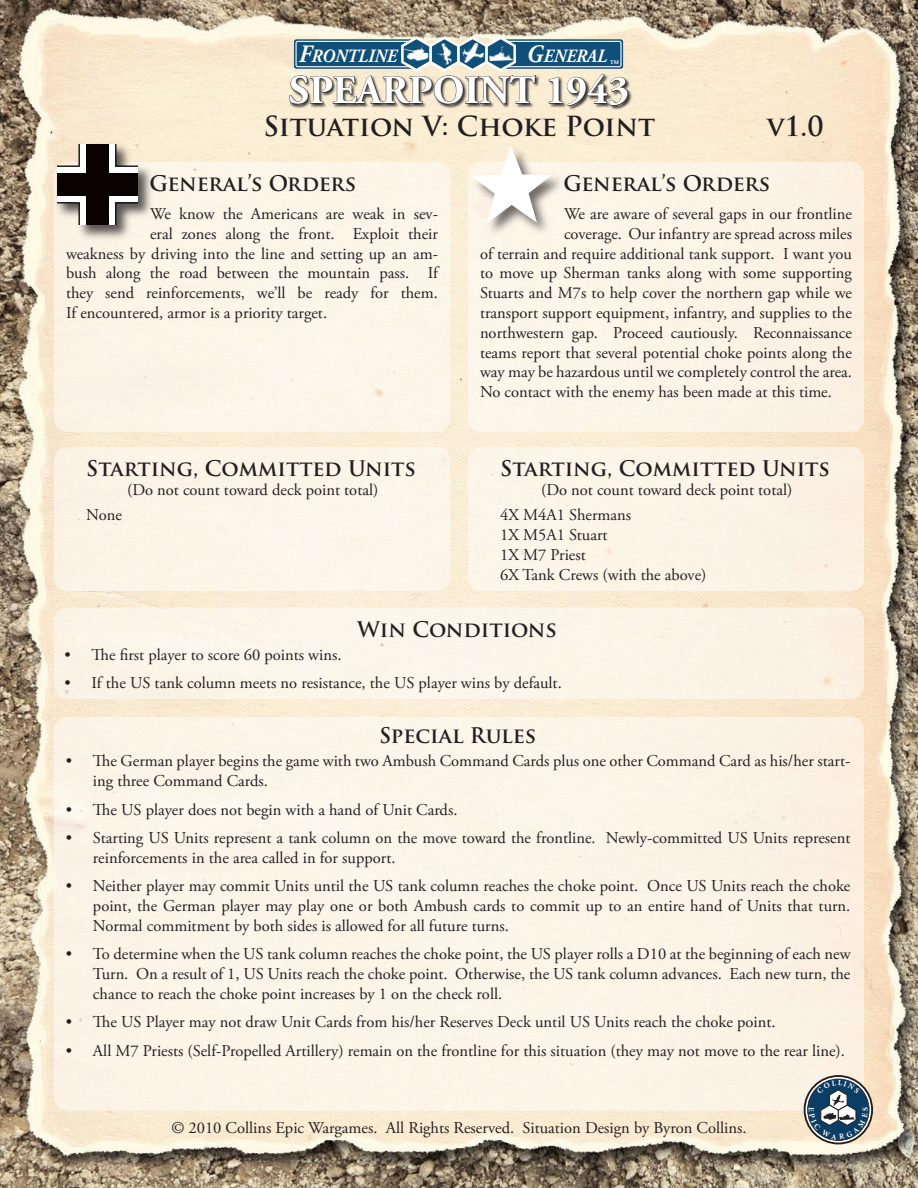
<style>
.page{position:relative;width:918px;height:1188px;background:#fff}
.page>*{position:absolute;margin:0;border:0;box-sizing:border-box;transform-origin:0 0}
.t1{font:700 40.35px "Adobe Garamond Pro";color:#fff}
.t2{font:700 27px "Trajan Pro";color:#231f20}
.t3{font:700 21px "Trajan Pro";color:#231f20}
.t4{font:italic 700 18.75px "Adobe Garamond Pro";color:#fff;scale:.91 1}
.t5{font:16.5px/28.5px "Adobe Garamond Pro";color:#231f20}
.t6{font:700 5.7px "Adobe Garamond Pro";color:#fff}
.s1{font-size:24.9px}
</style>
<div class="page">
<img style="left:0;top:0;width:918px;height:1188px">
<div style="left:289px;top:74px;width:344px;height:37px;background:#231f20;opacity:.85"></div>
<svg style="left:289px;top:36px;width:339px;height:70px;background:#859396"></svg>
<div style="left:54px;top:717px;width:810px;height:394px;background:#fbf4e7;border-radius:14px"></div>
<div style="left:54px;top:162px;width:396px;height:270px;background:#fcf5e9;border-radius:14px"></div>
<div style="left:55px;top:142px;width:99px;height:99px;background:#231f20;opacity:.75"></div>
<svg style="left:57px;top:144px;width:81px;height:81px;background:#706a65"></svg>
<div style="left:468px;top:162px;width:396px;height:270px;background:#fcf4e7;border-radius:14px"></div>
<div style="left:470px;top:145px;width:96px;height:93px;background:#231f20;opacity:.64"></div>
<svg style="left:471px;top:146px;width:81px;height:77px"></svg>
<div style="left:54px;top:447px;width:396px;height:144px;background:#fbf5e9;border-radius:14px"></div>
<div style="left:468px;top:447px;width:396px;height:144px;background:#fbf4e7;border-radius:14px"></div>
<div style="left:54px;top:608px;width:810px;height:91px;background:#fbf5e8;border-radius:14px"></div>
<div style="left:804px;top:1075px;width:69px;height:69px;border:2px solid #231f20;border-radius:50%"></div>
<svg style="left:807px;top:1079px;width:62px;height:62px;background:#587184"></svg>
<p class="t4" style="left:299px;top:45px;width:109px"><span class="s1">F</span>RONTLINE</p>
<p class="t4" style="left:526px;top:45px;width:90px"><span class="s1">G</span>ENERAL</p>
<p class="t6" style="left:610px;top:59px;width:10px">TM</p>
<h1 class="t1" style="left:289px;top:67px;width:342px">SPEARPOINT 1943</h1>
<h2 class="t2" style="left:264px;top:109px;width:393px">Situation V: Choke Point</h2>
<p class="t3" style="left:563px;top:171px;width:208px">General’s Orders</p>
<p class="t5" style="left:150px;top:200px;width:290px">We know the Americans are weak in sev-</p>
<p class="t5" style="left:150px;top:220px;width:289px">eral zones along the front. Exploit their</p>
<p class="t5" style="left:66px;top:240px;width:374px">weakness by driving into the line and setting up an am-</p>
<p class="t5" style="left:66px;top:259px;width:374px">bush along the road between the mountain pass. If</p>
<p class="t5" style="left:66px;top:279px;width:373px">they send reinforcements, we’ll be ready for them.</p>
<p class="t5" style="left:66px;top:299px;width:263px">If encountered, armor is a priority target.</p>
<h2 class="t2" style="left:767px;top:109px;width:58px">v1.0</h2>
<p class="t3" style="left:149px;top:171px;width:208px">General’s Orders</p>
<p class="t5" style="left:564px;top:200px;width:289px">We are aware of several gaps in our frontline</p>
<p class="t5" style="left:564px;top:220px;width:290px">coverage. Our infantry are spread across miles</p>
<p class="t5" style="left:480px;top:240px;width:374px">of terrain and require additional tank support. I want you</p>
<p class="t5" style="left:480px;top:259px;width:373px">to move up Sherman tanks along with some supporting</p>
<p class="t5" style="left:480px;top:279px;width:374px">Stuarts and M7s to help cover the northern gap while we</p>
<p class="t5" style="left:480px;top:299px;width:373px">transport support equipment, infantry, and supplies to the</p>
<p class="t5" style="left:480px;top:319px;width:373px">northwestern gap. Proceed cautiously. Reconnaissance</p>
<p class="t5" style="left:480px;top:339px;width:373px">teams report that several potential choke points along the</p>
<p class="t5" style="left:480px;top:358px;width:374px">way may be hazardous until we completely control the area.</p>
<p class="t5" style="left:480px;top:378px;width:353px">No contact with the enemy has been made at this time.</p>
<p class="t3" style="left:86px;top:456px;width:331px">Starting, Committed Units</p>
<p class="t5" style="left:127px;top:476px;width:253px">(Do not count toward deck point total)</p>
<p class="t5" style="left:86px;top:502px;width:37px">None</p>
<p class="t3" style="left:500px;top:456px;width:331px">Starting, Committed Units</p>
<p class="t5" style="left:500px;top:478px;width:294px;line-height:25.5px;text-indent:41px">(Do not count toward deck point total)<br>4X M4A1 Shermans</p>
<p class="t5" style="left:500px;top:526px;width:208px;line-height:19.8px">1X M5A1 Stuart<br>1X M7 Priest<br>6X Tank Crews (with the above)</p>
<p class="t5" style="left:64px;top:641px;width:8px">• •</p>
<p class="t5" style="left:66px;top:748px;width:8px">•</p>
<p class="t5" style="left:66px;top:796px;width:8px">• •</p>
<p class="t5" style="left:66px;top:872px;width:8px">•</p>
<p class="t5" style="left:66px;top:941px;width:8px">•</p>
<p class="t5" style="left:66px;top:1009px;width:8px">• •</p>
<p class="t3" style="left:357px;top:616px;width:201px">Win Conditions</p>
<p class="t5" style="left:91px;top:641px;width:472px">The first player to score 60 points wins.<br>If the US tank column meets no resistance, the US player wins by default.</p>
<p class="t3" style="left:379px;top:723px;width:159px">Special Rules</p>
<p class="t5" style="left:93px;top:752px;width:759px;line-height:19.8px">The German player begins the game with two Ambush Command Cards plus one other Command Card as his/her start&shy;ing three Command Cards.</p>
<p class="t5" style="left:93px;top:796px;width:759px">The US player does not begin with a hand of Unit Cards.<br>Starting US Units represent a tank column on the move toward the frontline. Newly-committed US Units represent</p>
<p class="t5" style="left:93px;top:844px;width:759px">reinforcements in the area called in for support.<br>Neither player may commit Units until the US tank column reaches the choke point. Once US Units reach the choke</p>
<p class="t5" style="left:93px;top:897px;width:759px;line-height:19.8px">point, the German player may play one or both Ambush cards to commit up to an entire hand of Units that turn.<br>Normal commitment by both sides is allowed for all future turns.</p>
<p class="t5" style="left:93px;top:945px;width:759px;line-height:19.8px;text-align:justify">To determine when the US tank column reaches the choke point, the US player rolls a D10 at the beginning of each new Turn. On a result of 1, US Units reach the choke point. Otherwise, the US tank column advances. Each new turn, the chance to reach the choke point increases by 1 on the check roll.</p>
<p class="t5" style="left:93px;top:1009px;width:753px">The US Player may not draw Unit Cards from his/her Reserves Deck until US Units reach the choke point.<br>All M7 Priests (Self-Propelled Artillery) remain on the frontline for this situation (they may not move to the rear line).</p>
<p class="t5" style="left:171px;top:1114px;width:577px">© 2010 Collins Epic Wargames. All Rights Reserved. Situation Design by Byron Collins.</p>
</div>
